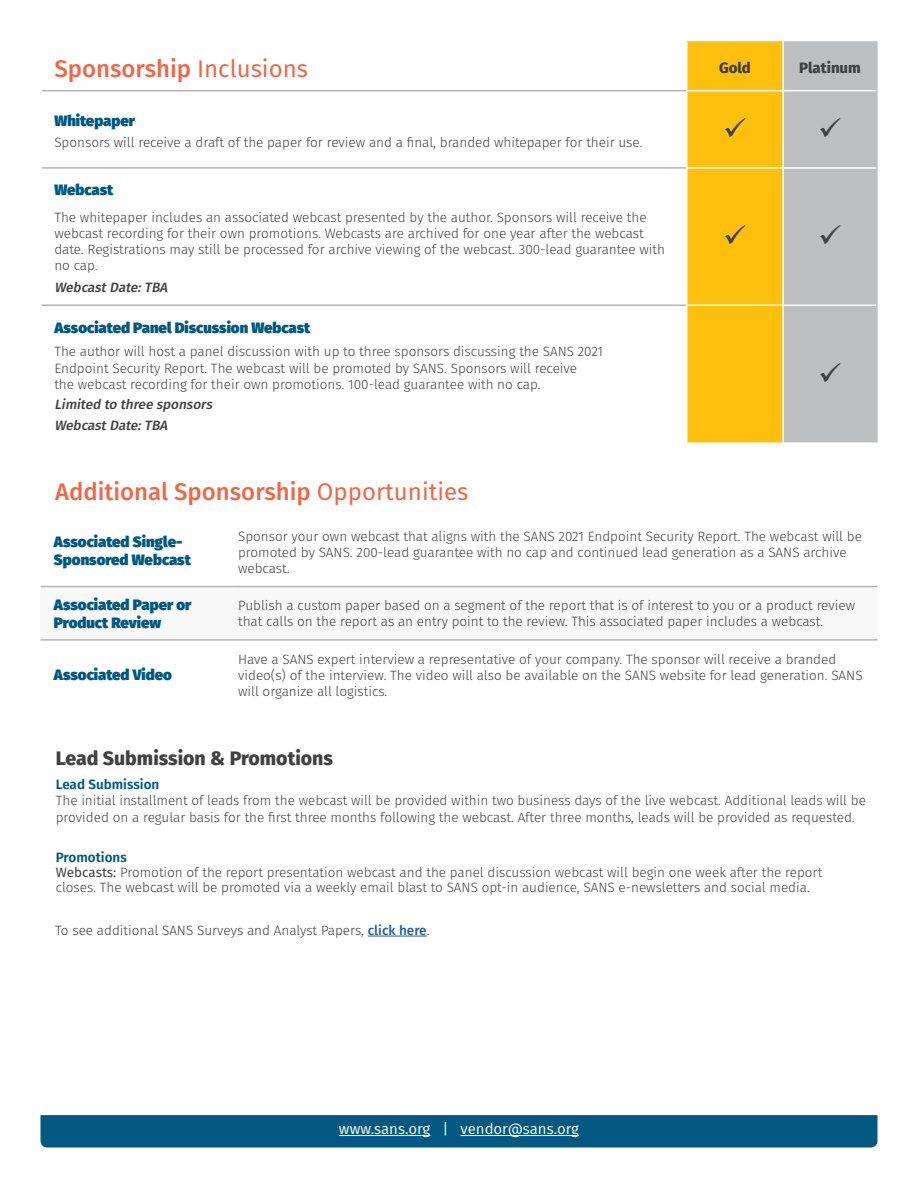
<style>
.page{position:relative;width:918px;height:1188px;background:#fff}
.page>*{position:absolute;margin:0;border:0;box-sizing:border-box;transform-origin:0 0}
.t1{font:500 24px "Fira Sans";color:#f26648}
.t2{font:800 19.5px "Fira Sans";color:#414142}
.t3{font:900 15px/18px "Fira Sans";color:#005981}
.t4{font:15px "Fira Sans";color:#fff}
.t5{font:800 15px "Fira Sans";color:#414142}
.t6{font:300 13.5px/16.2px "Fira Sans";color:#414042}
.t7{font:300 13.5px/16.2px "Fira Sans";color:#414142}
.t8{font:italic 500 13.5px "Fira Sans";color:#414142}
.t9{font:600 13.5px "Fira Sans";color:#005981}
.s1{font-weight:400}
.s2{font-weight:500;color:#215e9f}
.s3{color:#231f20}
</style>
<div class="page">
<div style="left:40px;top:1115px;width:838px;height:33px;background:#045983"></div>
<hr style="left:339px;top:1135px;width:91px;height:1px;background:#fff">
<hr style="left:460px;top:1135px;width:119px;height:1px;background:#fff">
<svg style="left:40px;top:587px;width:837px;height:1px"></svg>
<hr style="left:40px;top:586px;width:192px;height:1px;background:#b2b4b7">
<hr style="left:232px;top:586px;width:645px;height:1px;background:#b2b4b7">
<hr style="left:40px;top:639px;width:192px;height:2px;background:#b2b4b7">
<hr style="left:232px;top:639px;width:645px;height:2px;background:#b2b4b7">
<hr style="left:876px;top:91px;width:2px;height:77px;background:#bcbec0">
<hr style="left:876px;top:168px;width:2px;height:137px;background:#bcbec0">
<hr style="left:876px;top:305px;width:2px;height:137px;background:#bcbec0">
<hr style="left:42px;top:167px;width:644px;height:2px;background:#b2b4b6">
<hr style="left:42px;top:305px;width:644px;height:1px;background:#b2b4b6">
<hr style="left:876px;top:41px;width:2px;height:50px;background:#bcbec0">
<hr style="left:42px;top:90px;width:644px;height:1px;background:#b2b4b6">
<hr style="left:368px;top:936px;width:59px;height:1px;background:#215e9f">
<svg style="left:687px;top:41px;width:190px;height:402px;background:#e3c671"></svg>
<p class="t1" style="left:54px;top:50px;width:255px">Sponsorship <span class="s1">Inclusions</span></p>
<p class="t5" style="left:719px;top:55px;width:33px">Gold</p>
<p class="t5" style="left:799px;top:55px;width:63px">Platinum</p>
<p class="t3" style="left:54px;top:110px;width:82px">Whitepaper</p>
<p class="t6" style="left:54px;top:134px;width:590px">Sponsors will receive a draft of the paper for review and a final, branded whitepaper for their use.</p>
<p class="t3" style="left:54px;top:180px;width:61px">Webcast</p>
<p class="t6" style="left:54px;top:209px;width:612px">The whitepaper includes an associated webcast presented by the author. Sponsors will receive the webcast recording for their own promotions. Webcasts are archived for one year after the webcast date. Registrations may still be processed for archive viewing of the webcast. 300-lead guarantee with no cap.</p>
<p class="t8" style="left:54px;top:276px;width:118px">WebcastDate:TBA</p>
<p class="t3" style="left:54px;top:317px;width:258px">Associated Panel Discussion Webcast</p>
<p class="t7" style="left:54px;top:344px;width:550px">The author will host a panel discussion with up to three sponsors discussing the SANS 2021<br>Endpoint Security Report. The webcast will be promoted by SANS. Sponsors will receive<br>the webcast recording for their own promotions. 100-lead guarantee with no cap.</p>
<p class="t8" style="left:54px;top:394px;width:163px">Limited to three sponsors</p>
<p class="t8" style="left:54px;top:414px;width:118px">WebcastDate:TBA</p>
<p class="t1" style="left:55px;top:472px;width:415px">Additional Sponsorship <span class="s1">Opportunities</span></p>
<p class="t3" style="left:54px;top:531px;width:138px">Associated Single-<br>Sponsored Webcast</p>
<p class="t6" style="left:238px;top:528px;width:625px">Sponsor your own webcast that aligns with the SANS 2021 Endpoint Security Report. The webcast will be promoted by SANS. 200-lead guarantee with no cap and continued lead generation as a SANS archive webcast.</p>
<p class="t3" style="left:54px;top:594px;width:139px">Associated Paper or<br>Product Review</p>
<p class="t6" style="left:238px;top:597px;width:619px">Publish a custom paper based on a segment of the report that is of interest to you or a product review that calls on the report as an entry point to the review. This associated paper includes a webcast.</p>
<p class="t3" style="left:54px;top:664px;width:120px">Associated Video</p>
<p class="t6" style="left:238px;top:651px;width:626px">Have a SANS expert interview a representative of your company. The sponsor will receive a branded video(s) of the interview. The video will also be available on the SANS website for lead generation. SANS will organize all logistics.</p>
<p class="t2" style="left:56px;top:741px;width:279px">Lead Submission &amp; Promotions</p>
<p class="t9" style="left:56px;top:773px;width:105px">Lead Submission</p>
<p class="t7" style="left:56px;top:793px;width:812px">The initial installment of leads from the webcast will be provided within two business days of the live webcast. Additional leads will be provided on a regular basis for the first three months following the webcast. After three months, leads will be provided as requested.</p>
<p class="t9" style="left:56px;top:846px;width:73px">Promotions</p>
<p class="t7" style="left:56px;top:865px;width:768px;line-height:15px"><span class="s1">Webcasts:</span> Promotion of the report presentation webcast and the panel discussion webcast will begin one week after the report closes. The webcast will be promoted via a weekly email blast to SANS opt-in audience, SANS e-newsletters and social media.</p>
<p class="t6" style="left:55px;top:922px;width:376px">To see additional SANS Surveys and Analyst Papers, <span class="s2">click here</span><span class="s3">.</span></p>
<p class="t4" style="left:339px;top:1118px;width:242px">www.sans.org | vendor@sans.org</p>
</div>
